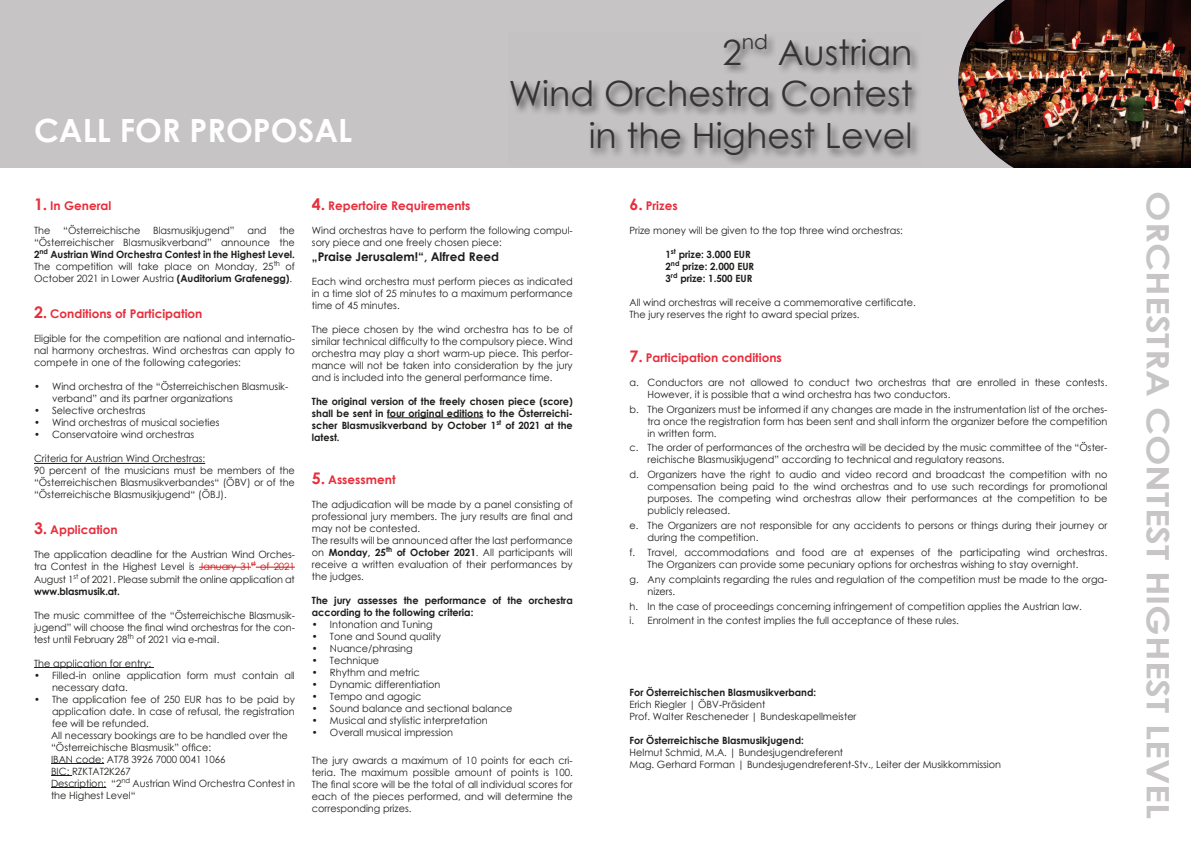
<style>
.page{position:relative;width:1191px;height:842px;background:#fff}
.page>*{position:absolute;margin:0;border:0;box-sizing:border-box;transform-origin:0 0}
.t1{font:34.8px/41.8px "Century Gothic";color:#343433;text-align:right}
.t2{font:700 32px "Century Gothic";color:#fff}
.t3{font:700 31px "Century Gothic";color:#c7c5c6;scale:1.17 1}
.t4{font:700 12px "Century Gothic";color:#e72e3c}
.t5{font:700 12px "Century Gothic";color:#1d1d1b}
.t6{font:10px/12px "Century Gothic";color:#1d1d1b}
.t7{font:700 10px/12px "Century Gothic";color:#1d1d1b}
.s1{font-size:16px}
.s2{font-weight:700}
.s3{color:#cd171a}
</style>
<div class="page">
<div style="left:0;top:0;width:1191px;height:168px;background:#c6c4c5"></div>
<img style="left:958px;top:0;width:233px;height:168px">
<img style="left:511px;top:37px;width:407px;height:127px">
<hr style="left:34px;top:463px;width:171px;height:1px;background:#1d1d1b">
<hr style="left:34px;top:667px;width:120px;height:1px;background:#1d1d1b">
<hr style="left:51px;top:763px;width:53px;height:1px;background:#1d1d1b">
<svg style="left:51px;top:775px;width:21px;height:1px"></svg>
<hr style="left:51px;top:787px;width:55px;height:1px;background:#1d1d1b">
<hr style="left:199px;top:567px;width:52px;height:1px;background:#cd171a">
<hr style="left:256px;top:567px;width:39px;height:1px;background:#cd171a">
<hr style="left:387px;top:417px;width:96px;height:1px;background:#1d1d1b">
<h2 class="t2" style="left:34px;top:106px;width:320px">CALL FOR PROPOSAL</h2>
<h1 class="t1" style="left:509px;top:31px;width:405px">2<sup>nd</sup> Austrian<br>Wind Orchestra Contest in the Highest Level</h1>
<p class="t4" style="left:34px;top:197px;width:79px"><span class="s1">1.</span> In General</p>
<p class="t6" style="left:34px;top:225px;width:18px">The</p>
<p class="t6" style="left:63px;top:225px;width:79px">“Österreichische</p>
<p class="t6" style="left:153px;top:225px;width:83px">Blasmusikjugend”</p>
<p class="t6" style="left:247px;top:225px;width:21px">and</p>
<p class="t6" style="left:34px;top:225px;width:262px;text-align:justify;text-indent:245px">the “Österreichischer Blasmusikverband” announce the <span class="s2">2</span><sup>nd</sup> <span class="s2">Austrian Wind Orchestra Contest in the Highest Level.<br></span>The competition will take place on Monday, 25<sup>th</sup> of October 2021 in Lower Austria <span class="s2">(Auditorium Grafenegg)</span>.</p>
<p class="t4" style="left:34px;top:305px;width:170px"><span class="s1">2.</span> Conditions of Participation</p>
<p class="t6" style="left:34px;top:333px;width:262px;text-align:justify">Eligible for the competition are national and internatio&shy;nal harmony orchestras. Wind orchestras can apply to compete in one of the following categories:</p>
<p class="t6" style="left:52px;top:381px;width:238px;text-indent:-18px">• Wind orchestra of the “Österreichischen Blasmusik&shy;verband” and its partner organizations</p>
<p class="t6" style="left:34px;top:405px;width:113px">• Selective orchestras</p>
<p class="t6" style="left:34px;top:417px;width:187px">• Wind orchestras of musical societies</p>
<p class="t6" style="left:34px;top:429px;width:162px">• Conservatoire wind orchestras</p>
<p class="t6" style="left:34px;top:453px;width:262px">Criteria for Austrian Wind Orchestras:<br>90 percent of the musicians must be members of the “Österreichischen Blasmusikverbandes“ (ÖBV) or of the “Österreichische Blasmusikjugend“ (ÖBJ).</p>
<p class="t4" style="left:34px;top:521px;width:85px"><span class="s1">3.</span> Application</p>
<p class="t6" style="left:34px;top:549px;width:262px;text-align:justify">The application deadline for the Austrian Wind Orches&shy;tra Contest in the Highest Level is <span class="s3">January 31</span><sup>st</sup> <span class="s3">of 2021<br></span>August 1<sup>st</sup> of 2021. Please submit the online application at <span class="s2">www.blasmusik.at.</span></p>
<p class="t6" style="left:34px;top:609px;width:262px;text-align:justify">The music committee of the “Österreichische Blasmusik&shy;jugend” will choose the final wind orchestras for the con&shy;test until February 28<sup>th</sup> of 2021 via e-mail.</p>
<p class="t6" style="left:34px;top:657px;width:119px">The application for entry:</p>
<p class="t6" style="left:52px;top:669px;width:244px;text-indent:-18px">• Filled-in online application form must contain all necessary data.</p>
<p class="t6" style="left:51px;top:693px;width:245px;text-indent:-17px">• The application fee of 250 EUR has to be paid by application date. In case of refusal, the registration fee will be refunded.<br>All necessary bookings are to be handled over the “Österreichische Blasmusik” office:<br>IBAN code: AT78 3926 7000 0041 1066<br>BIC: RZKTAT2K267<br>Description: “2<sup>nd</sup> Austrian Wind Orchestra Contest in the Highest Level“</p>
<p class="t4" style="left:312px;top:197px;width:160px"><span class="s1">4.</span> Repertoire Requirements</p>
<p class="t6" style="left:312px;top:225px;width:262px">Wind orchestras have to perform the following compul&shy;sory piece and one freely chosen piece:</p>
<p class="t5" style="left:312px;top:247px;width:188px">„Praise Jerusalem!“, Alfred Reed</p>
<p class="t6" style="left:312px;top:275px;width:262px;text-align:justify">Each wind orchestra must perform pieces as indicated in a time slot of 25 minutes to a maximum performance time of 45 minutes.</p>
<p class="t6" style="left:312px;top:323px;width:262px;text-align:justify">The piece chosen by the wind orchestra has to be of similar technical difficulty to the compulsory piece. Wind orchestra may play a short warm-up piece. This perfor&shy;mance will not be taken into consideration by the jury and is included into the general performance time.</p>
<p class="t7" style="left:312px;top:395px;width:262px;text-align:justify">The original version of the freely chosen piece (score) shall be sent in four original editions to the Österreichi&shy;scher Blasmusikverband by October 1<sup>st</sup> of 2021 at the latest.</p>
<p class="t4" style="left:312px;top:471px;width:85px"><span class="s1">5.</span> Assessment</p>
<p class="t6" style="left:312px;top:498px;width:262px">The adjudication will be made by a panel consisting of professional jury members. The jury results are final and may not be contested.<br>The results will be announced after the last performance on <span class="s2">Monday, 25</span><sup>th</sup> <span class="s2">of October 2021</span>. All participants will receive a written evaluation of their performances by the judges.</p>
<p class="t7" style="left:312px;top:594px;width:262px">The jury assesses the performance of the orchestra according to the following criteria:</p>
<p class="t6" style="left:312px;top:618px;width:122px">• Intonation and Tuning</p>
<p class="t6" style="left:312px;top:630px;width:131px">• Tone and Sound quality</p>
<p class="t6" style="left:312px;top:642px;width:102px">• Nuance/phrasing</p>
<p class="t6" style="left:312px;top:654px;width:69px">• Technique</p>
<p class="t6" style="left:312px;top:666px;width:109px">• Rhythm and metric</p>
<p class="t6" style="left:312px;top:678px;width:130px">• Dynamic differentiation</p>
<p class="t6" style="left:312px;top:690px;width:111px">• Tempo and agogic</p>
<p class="t6" style="left:312px;top:702px;width:202px">• Sound balance and sectional balance</p>
<p class="t6" style="left:312px;top:714px;width:177px">• Musical and stylistic interpretation</p>
<p class="t6" style="left:312px;top:726px;width:143px">• Overall musical impression</p>
<p class="t6" style="left:312px;top:754px;width:262px;text-align:justify">The jury awards a maximum of 10 points for each cri&shy;teria. The maximum possible amount of points is 100.<br>The final score will be the total of all individual scores for each of the pieces performed, and will determine the corresponding prizes.</p>
<p class="t4" style="left:629px;top:197px;width:50px"><span class="s1">6.</span> Prizes</p>
<p class="t6" style="left:629px;top:225px;width:275px">Prize money will be given to the top three wind orchestras:</p>
<p class="t7" style="left:665px;top:248px;width:90px">1<sup>st</sup> prize: 3.000 EUR<br>2<sup>nd</sup> prize: 2.000 EUR<br>3<sup>rd</sup> prize: 1.500 EUR</p>
<p class="t6" style="left:629px;top:297px;width:288px">All wind orchestras will receive a commemorative certificate.<br>The jury reserves the right to award special prizes.</p>
<p class="t4" style="left:629px;top:348px;width:154px"><span class="s1">7.</span> Participation conditions</p>
<p class="t6" style="left:647px;top:376px;width:461px;text-indent:-18px">a. Conductors are not allowed to conduct two orchestras that are enrolled in these contests.<br>However, it is possible that a wind orchestra has two conductors.</p>
<p class="t6" style="left:647px;top:403px;width:461px;text-align:justify;text-indent:-18px">b. The Organizers must be informed if any changes are made in the instrumentation list of the orches&shy;tra once the registration form has been sent and shall inform the organizer before the competition in written form.</p>
<p class="t6" style="left:647px;top:442px;width:461px;text-indent:-18px">c. The order of performances of the orchestra will be decided by the music committee of the “Öster&shy;reichische Blasmusikjugend” according to technical and regulatory reasons.</p>
<p class="t6" style="left:647px;top:468px;width:461px;text-align:justify;text-indent:-18px">d. Organizers have the right to audio and video record and broadcast the competition with no compensation being paid to the wind orchestras and to use such recordings for promotional purposes. The competing wind orchestras allow their performances at the competition to be publicly released.</p>
<p class="t6" style="left:647px;top:519px;width:461px;text-indent:-18px">e. The Organizers are not responsible for any accidents to persons or things during their journey or during the competition.</p>
<p class="t6" style="left:647px;top:546px;width:461px;text-indent:-18px">f. Travel, accommodations and food are at expenses of the participating wind orchestras.<br>The Organizers can provide some pecuniary options for orchestras wishing to stay overnight.</p>
<p class="t6" style="left:647px;top:573px;width:461px;text-indent:-18px">g. Any complaints regarding the rules and regulation of the competition must be made to the orga&shy;nizers.</p>
<p class="t6" style="left:629px;top:598px;width:454px;line-height:14.8px">h. In the case of proceedings concerning infringement of competition applies the Austrian law. i. Enrolment in the contest implies the full acceptance of these rules.</p>
<p class="t7" style="left:629px;top:686px;width:188px">For Österreichischen Blasmusikverband:</p>
<p class="t6" style="left:629px;top:699px;width:228px">Erich Riegler | ÖBV-Präsident<br>Prof. Walter Rescheneder | Bundeskapellmeister</p>
<p class="t7" style="left:629px;top:734px;width:176px">For Österreichische Blasmusikjugend:</p>
<p class="t6" style="left:629px;top:747px;width:373px">Helmut Schmid, M.A. | Bundesjugendreferent<br>Mag. Gerhard Forman | Bundesjugendreferent-Stv., Leiter der Musikkommission</p>
<h3 class="t3" style="left:1181px;top:191px;width:538px;rotate:90deg">ORCHESTRA CONTEST HIGHEST LEVEL</h3>
</div>
